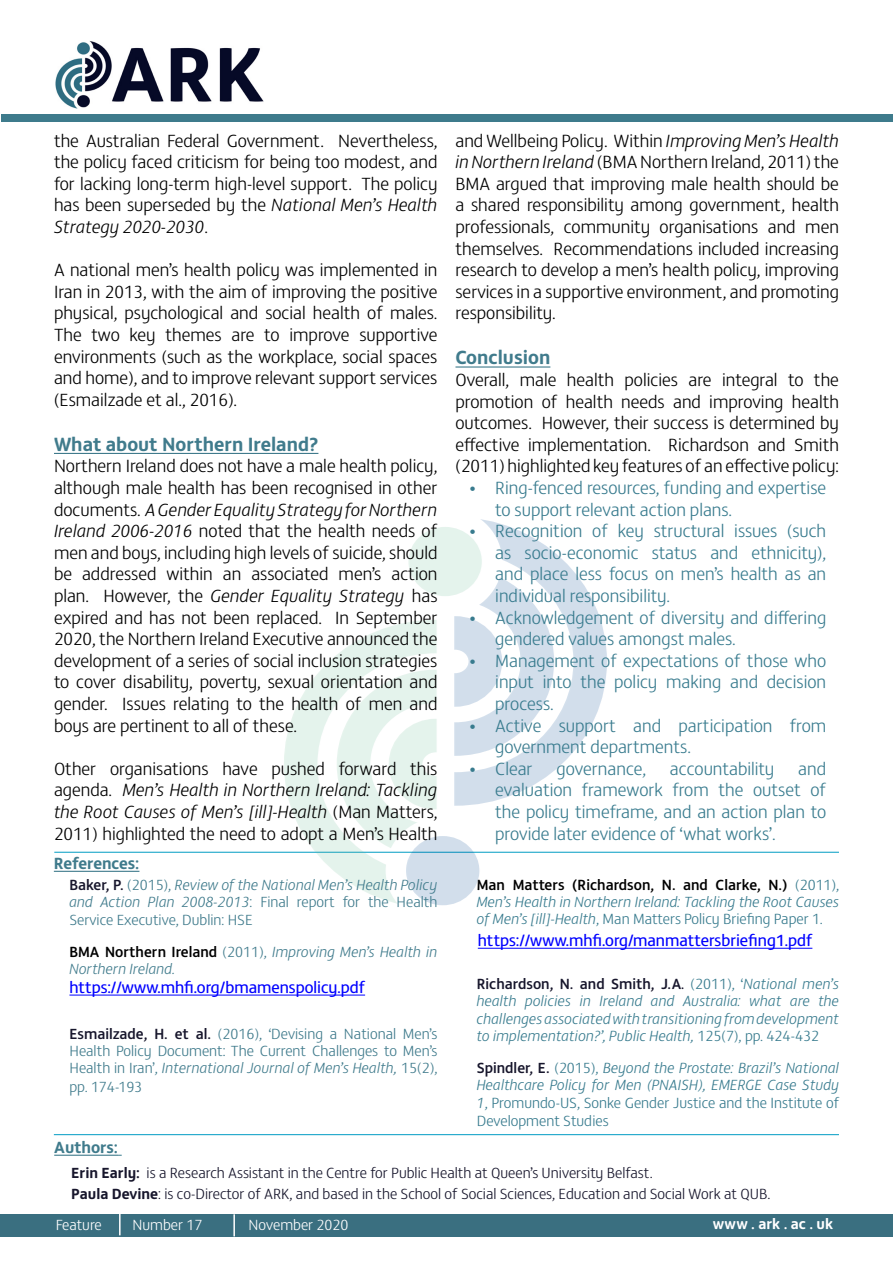
<style>
.page{position:relative;width:893px;height:1263px;background:#fff}
.page>*{position:absolute;margin:0;border:0;box-sizing:border-box;transform-origin:0 0}
.t1{font:700 19.5px "FS Matthew Web";color:#407b8c}
.t2{font:300 18px/21.6px "FS Matthew Web";color:#000;text-align:justify}
.t3{font:300 18px/21.6px "FS Matthew Web";color:#387b8e}
.t4{font:16.5px "FS Matthew Web";color:#00f}
.t5{font:700 16.5px "FS Matthew Web";color:#407b8c}
.t6{font:italic 300 15px/17.2px "FS Matthew Web";color:#387b8e;text-align:justify}
.t7{font:300 15px/17.2px "FS Matthew Web";color:#407b8c;text-align:justify}
.t8{font:300 15px/21px "FS Matthew Web";color:#17162c}
.t9{font:italic 300 15px/17.2px "FS Matthew Web";color:#407b8c}
.t10{font:300 15px "FS Matthew Web";color:#fff}
.t11{font:300 15px "FS Matthew Web";color:#387b8e}
.t12{font:700 15px "FS Matthew Web";color:#fff}
.s1{font-style:italic}
.s2{font-weight:500;color:#17162c}
.s3{font-weight:500;font-style:normal;color:#000}
.s4{font-style:normal}
.s5{font-weight:500;font-style:normal;color:#17162c}
.s6{font-weight:400;font-style:normal;color:#17162c}
.s7{font-weight:700}
</style>
<div class="page">
<div style="left:0;top:1214px;width:893px;height:22px;background:#3a6f80"></div>
<hr style="left:233px;top:1214px;width:2px;height:22px;background:#fff">
<hr style="left:119px;top:1213px;width:2px;height:22px;background:#fff">
<hr style="left:54px;top:852px;width:785px;height:1px;background:#009cc3">
<div style="left:1px;top:114px;width:892px;height:8px;background:#3e7b8c"></div>
<img style="left:55px;top:41px;width:209px;height:67px">
<svg style="left:267px;top:620px;width:170px;height:285px"></svg>
<svg style="left:454px;top:519px;width:153px;height:287px"></svg>
<div style="left:408px;top:527px;width:74px;height:69px;background:#e4f3ec;border-radius:50%"></div>
<div style="left:406px;top:836px;width:73px;height:69px;background:#d2deeb;border-radius:50%"></div>
<hr style="left:54px;top:453px;width:264px;height:1px;background:#407b8c">
<hr style="left:455px;top:366px;width:95px;height:2px;background:#407b8c">
<hr style="left:54px;top:1155px;width:64px;height:1px;background:#407b8c">
<hr style="left:54px;top:871px;width:85px;height:1px;background:#407b8c">
<hr style="left:54px;top:1134px;width:785px;height:1px;background:#009cc3">
<hr style="left:69px;top:995px;width:296px;height:1px;background:#00f">
<hr style="left:478px;top:948px;width:334px;height:1px;background:#00f">
<p class="t2" style="left:54px;top:128px;width:385px">the Australian Federal Government. Nevertheless, the policy faced criticism for being too modest, and for lacking long-term high-level support. The policy has been superseded by the <span class="s1">National Men’s Health Strategy 2020-2030</span>.</p>
<p class="t2" style="left:54px;top:258px;width:385px">A national men’s health policy was implemented in Iran in 2013, with the aim of improving the positive physical, psychological and social health of males.<br>The two key themes are to improve supportive environments (such as the workplace, social spaces and home), and to improve relevant support services (Esmailzade et al., 2016).</p>
<p class="t1" style="left:54px;top:428px;width:266px">What about Northern Ireland?</p>
<p class="t2" style="left:54px;top:454px;width:385px">Northern Ireland does not have a male health policy, although male health has been recognised in other documents. <span class="s1">A Gender Equality Strategy for Northern Ireland 2006-2016</span> noted that the health needs of men and boys, including high levels of suicide, should be addressed within an associated men’s action plan. However, the <span class="s1">Gender Equality Strategy</span> has expired and has not been replaced. In September 2020, the Northern Ireland Executive announced the development of a series of social inclusion strategies to cover disability, poverty, sexual orientation and gender. Issues relating to the health of men and boys are pertinent to all of these.</p>
<p class="t2" style="left:54px;top:757px;width:385px">Other organisations have pushed forward this agenda. <span class="s1">Men’s Health in Northern Ireland: Tackling the Root Causes of Men’s [ill]-Health</span> (Man Matters, 2011) highlighted the need to adopt a Men’s Health</p>
<p class="t5" style="left:54px;top:850px;width:87px">References:</p>
<p class="t7" style="left:70px;top:875px;width:369px"><span class="s2">Baker, P.</span> (2015), <span class="s1">Review of the National Men’s Health Policy and Action Plan 2008-2013</span>: Final report for the Health Service Executive, Dublin: HSE</p>
<p class="t9" style="left:70px;top:942px;width:369px"><span class="s3">BMA Northern Ireland</span> <span class="s4">(2011),</span> Improving Men’s Health in<br>Northern Ireland.</p>
<p class="t4" style="left:69px;top:975px;width:297px">https://www.mhfi.org/bmamenspolicy.pdf</p>
<p class="t7" style="left:70px;top:1024px;width:369px"><span class="s2">Esmailzade, H. et al.</span> (2016), ‘Devising a National Men’s Health Policy Document: The Current Challenges to Men’s Health in Iran’, <span class="s1">International Journal of Men’s Health,</span> 15(2),</p>
<p class="t7" style="left:70px;top:1077px;width:74px">pp. 174-193</p>
<p class="t5" style="left:54px;top:1134px;width:65px">Authors:</p>
<p class="t2" style="left:455px;top:128px;width:385px">and Wellbeing Policy. Within <span class="s1">Improving Men’s Health in Northern Ireland</span> (BMA Northern Ireland, 2011) the BMA argued that improving male health should be a shared responsibility among government, health professionals, community organisations and men themselves. Recommendations included increasing research to develop a men’s health policy, improving services in a supportive environment, and promoting responsibility.</p>
<p class="t1" style="left:455px;top:342px;width:96px">Conclusion</p>
<p class="t2" style="left:455px;top:368px;width:385px">Overall, male health policies are integral to the promotion of health needs and improving health outcomes. However, their success is determined by effective implementation. Richardson and Smith (2011) highlighted key features of an effective policy:</p>
<p class="t3" style="left:495px;top:476px;width:332px;text-indent:-27px">• Ring-fenced resources, funding and expertise to support relevant action plans.</p>
<p class="t3" style="left:495px;top:519px;width:332px;text-align:justify;text-indent:-27px">• Recognition of key structural issues (such as socio-economic status and ethnicity), and place less focus on men’s health as an individual responsibility.</p>
<p class="t3" style="left:495px;top:605px;width:332px;text-indent:-27px">• Acknowledgement of diversity and differing gendered values amongst males.</p>
<p class="t3" style="left:495px;top:649px;width:332px;text-align:justify;text-indent:-27px">• Management of expectations of those who input into the policy making and decision process.</p>
<p class="t3" style="left:495px;top:713px;width:332px;text-indent:-27px">• Active support and participation from government departments.</p>
<p class="t3" style="left:468px;top:757px;width:66px">• Clear</p>
<p class="t3" style="left:557px;top:757px;width:91px">governance,</p>
<p class="t3" style="left:670px;top:757px;width:106px">accountability</p>
<p class="t3" style="left:495px;top:757px;width:332px;text-align:justify;text-indent:303px">and evaluation framework from the outset of the policy timeframe, and an action plan to provide later evidence of ‘what works’.</p>
<p class="t6" style="left:477px;top:875px;width:364px"><span class="s3">Man Matters (Richardson, N. and Clarke, N.)</span> <span class="s4">(2011), </span>Men’s Health in Northern Ireland: Tackling the Root Causes of Men’s [ill]-Health<span class="s4">, Man Matters Policy Briefing Paper 1.</span></p>
<p class="t4" style="left:478px;top:928px;width:336px">https://www.mhfi.org/manmattersbriefing1.pdf</p>
<p class="t6" style="left:477px;top:974px;width:364px"><span class="s5">Richardson, N. and Smith, J.A</span><span class="s6">.</span> <span class="s4">(2011), ‘</span>National men’s health policies in Ireland and Australia: what are the challenges associated with transitioning from development to implementation?’, Public Health, <span class="s4">125(7), pp. 424-432</span></p>
<p class="t6" style="left:477px;top:1058px;width:364px"><span class="s5">Spindler, E.</span> <span class="s4">(2015),</span> Beyond the Prostate: Brazil’s National Healthcare Policy for Men (PNAISH), EMERGE Case Study 1<span class="s4">, Promundo-US, Sonke Gender Justice and the Institute of</span></p>
<p class="t11" style="left:477px;top:1110px;width:134px">Development Studies</p>
<p class="t8" style="left:71px;top:1162px;width:701px"><span class="s7">Erin Early:</span> is a Research Assistant in the Centre for Public Health at Queen’s University Belfast.<br><span class="s7">Paula Devine</span>: is co-Director of ARK, and based in the School of Social Sciences, Education and Social Work at QUB.</p>
<p class="t10" style="left:56px;top:1214px;width:48px">Feature</p>
<p class="t10" style="left:132px;top:1214px;width:71px">Number 17</p>
<p class="t10" style="left:249px;top:1214px;width:101px">November 2020</p>
<p class="t12" style="left:713px;top:1211px;width:122px">www . ark . ac . uk</p>
</div>
